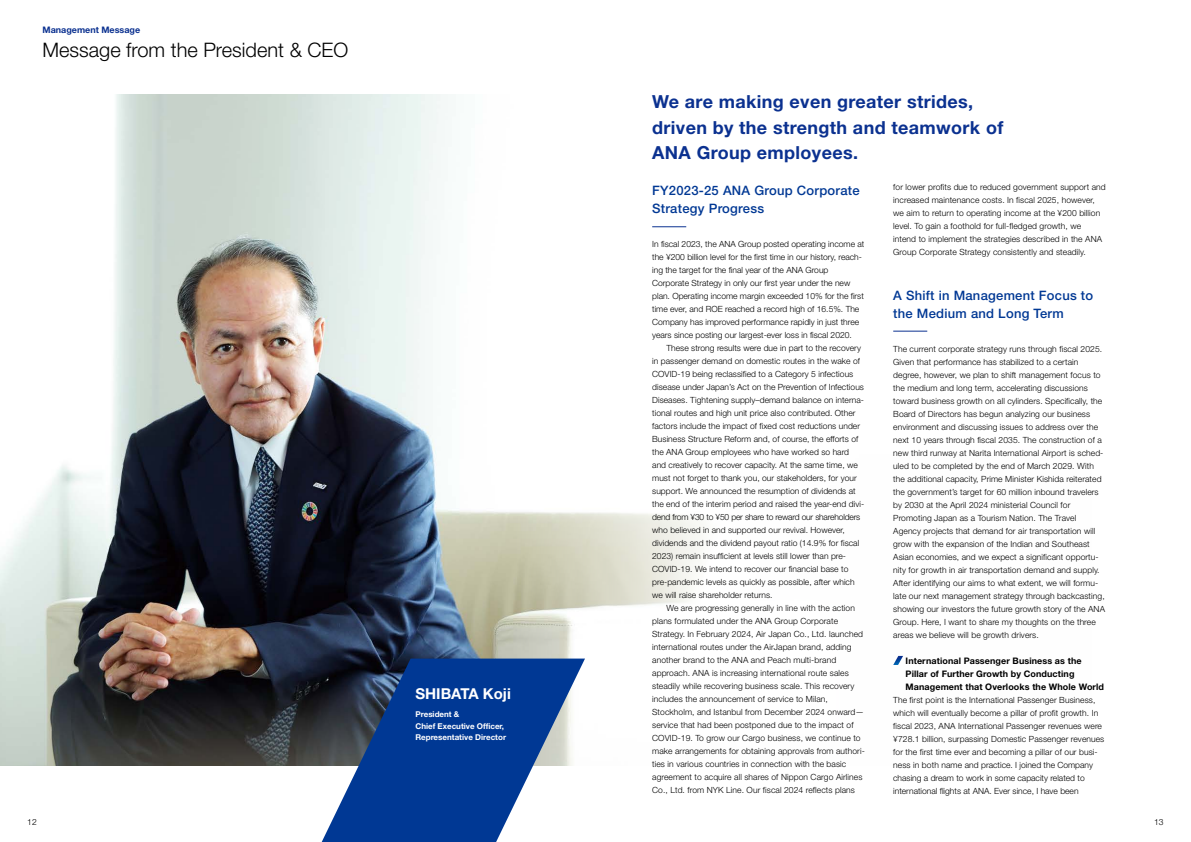
<style>
.page{position:relative;width:1191px;height:842px;background:#fff}
.page>*{position:absolute;margin:0;border:0;box-sizing:border-box;transform-origin:0 0}
.t1{font:300 20px "Helvetica Neue LT Std";color:#000}
.t2{font:700 18px/25px "Helvetica Neue LT Std";letter-spacing:.02em;color:#0b3190}
.t3{font:700 15px "Helvetica Neue LT Std";color:#fff}
.t4{font:500 13px/18px "Helvetica Neue LT Std";letter-spacing:.02em;color:#003894}
.t5{font:700 9px/13px "Helvetica Neue LT Std";letter-spacing:.01em;color:#000}
.t6{font:700 9px "Helvetica Neue LT Std";color:#0b3190}
.t7{font:300 8.5px/13px "Helvetica Neue LT Std";letter-spacing:.01em;color:#000}
.t8{font:700 8px/12px "Helvetica Neue LT Std";color:#fff}
</style>
<div class="page">
<img style="left:0;top:94px;width:928px;height:671px">
<svg style="left:322px;top:658px;width:263px;height:184px;fill:#003894"></svg>
<hr style="left:652px;top:226px;width:34px;height:1px;background:#0b3190">
<hr style="left:893px;top:331px;width:34px;height:1px;background:#0b3190">
<svg style="left:893px;top:656px;width:10px;height:9px"></svg>
<p class="t6" style="left:43px;top:24px;width:99px">Management Message</p>
<h1 class="t1" style="left:43px;top:37px;width:307px">Message from the President &amp; CEO</h1>
<h3 class="t3" style="left:415px;top:685px;width:97px">SHIBATA Koji</h3>
<p class="t8" style="left:415px;top:708px;width:90px">President &amp;<br>Chief Executive Officer,</p>
<p class="t8" style="left:415px;top:731px;width:92px">Representative Director</p>
<h2 class="t2" style="left:652px;top:89px;width:353px">We are making even greater strides, driven by the strength and teamwork of<br>ANA Group employees.</h2>
<p class="t7" style="left:893px;top:180px;width:214px">for lower profits due to reduced government support and increased maintenance costs. In fiscal 2025, however, we aim to return to operating income at the ¥200 billion level. To gain a foothold for full-fledged growth, we intend to implement the strategies described in the ANA Group Corporate Strategy consistently and steadily.</p>
<h3 class="t4" style="left:893px;top:286px;width:201px">A Shift in Management Focus to the Medium and Long Term</h3>
<p class="t7" style="left:893px;top:342px;width:213px">The current corporate strategy runs through fiscal 2025.<br>Given that performance has stabilized to a certain degree, however, we plan to shift management focus to the medium and long term, accelerating discussions toward business growth on all cylinders. Specifically, the Board of Directors has begun analyzing our business environment and discussing issues to address over the next 10 years through fiscal 2035. The construction of a new third runway at Narita International Airport is sched&shy;uled to be completed by the end of March 2029. With the additional capacity, Prime Minister Kishida reiterated the government’s target for 60 million inbound travelers by 2030 at the April 2024 ministerial Council for Promoting Japan as a Tourism Nation. The Travel Agency projects that demand for air transportation will grow with the expansion of the Indian and Southeast Asian economies, and we expect a significant opportu&shy;nity for growth in air transportation demand and supply.<br>After identifying our aims to what extent, we will formu&shy;late our next management strategy through backcasting, showing our investors the future growth story of the ANA Group. Here, I want to share my thoughts on the three areas we believe will be growth drivers.</p>
<p class="t5" style="left:905px;top:654px;width:200px">International Passenger Business as the<br>Pillar of Further Growth by Conducting<br>Management that Overlooks the Whole World</p>
<p class="t7" style="left:893px;top:693px;width:213px">The first point is the International Passenger Business, which will eventually become a pillar of profit growth. In fiscal 2023, ANA International Passenger revenues were ¥728.1 billion, surpassing Domestic Passenger revenues for the first time ever and becoming a pillar of our busi&shy;ness in both name and practice. I joined the Company chasing a dream to work in some capacity related to international flights at ANA. Ever since, I have been</p>
<h3 class="t4" style="left:652px;top:182px;width:209px">FY2023-25 ANA Group Corporate<br>Strategy Progress</h3>
<p class="t7" style="left:652px;top:238px;width:214px">In fiscal 2023, the ANA Group posted operating income at the ¥200 billion level for the first time in our history, reach&shy;ing the target for the final year of the ANA Group Corporate Strategy in only our first year under the new plan. Operating income margin exceeded 10% for the first time ever, and ROE reached a record high of 16.5%. The Company has improved performance rapidly in just three years since posting our largest-ever loss in fiscal 2020.</p>
<p class="t7" style="left:652px;top:342px;width:213px;text-indent:14px">These strong results were due in part to the recovery in passenger demand on domestic routes in the wake of COVID-19 being reclassified to a Category 5 infectious disease under Japan’s Act on the Prevention of Infectious Diseases. Tightening supply–demand balance on interna&shy;tional routes and high unit price also contributed. Other factors include the impact of fixed cost reductions under Business Structure Reform and, of course, the efforts of the ANA Group employees who have worked so hard and creatively to recover capacity. At the same time, we must not forget to thank you, our stakeholders, for your support. We announced the resumption of dividends at the end of the interim period and raised the year-end divi&shy;dend from ¥30 to ¥50 per share to reward our shareholders who believed in and supported our revival. However, dividends and the dividend payout ratio (14.9% for fiscal 2023) remain insufficient at levels still lower than pre-COVID-19. We intend to recover our financial base to pre-pandemic levels as quickly as possible, after which we will raise shareholder returns.</p>
<p class="t7" style="left:652px;top:602px;width:214px;text-indent:14px">We are progressing generally in line with the action plans formulated under the ANA Group Corporate Strategy. In February 2024, Air Japan Co., Ltd. launched international routes under the AirJapan brand, adding another brand to the ANA and Peach multi-brand approach. ANA is increasing international route sales steadily while recovering business scale. This recovery includes the announcement of service to Milan, Stockholm, and Istanbul from December 2024 onward— service that had been postponed due to the impact of COVID-19. To grow our Cargo business, we continue to make arrangements for obtaining approvals from authori&shy;ties in various countries in connection with the basic agreement to acquire all shares of Nippon Cargo Airlines Co., Ltd. from NYK Line. Our fiscal 2024 reflects plans</p>
<p class="t7" style="left:27px;top:816px;width:11px">12</p>
<p class="t7" style="left:1154px;top:816px;width:11px">13</p>
</div>
